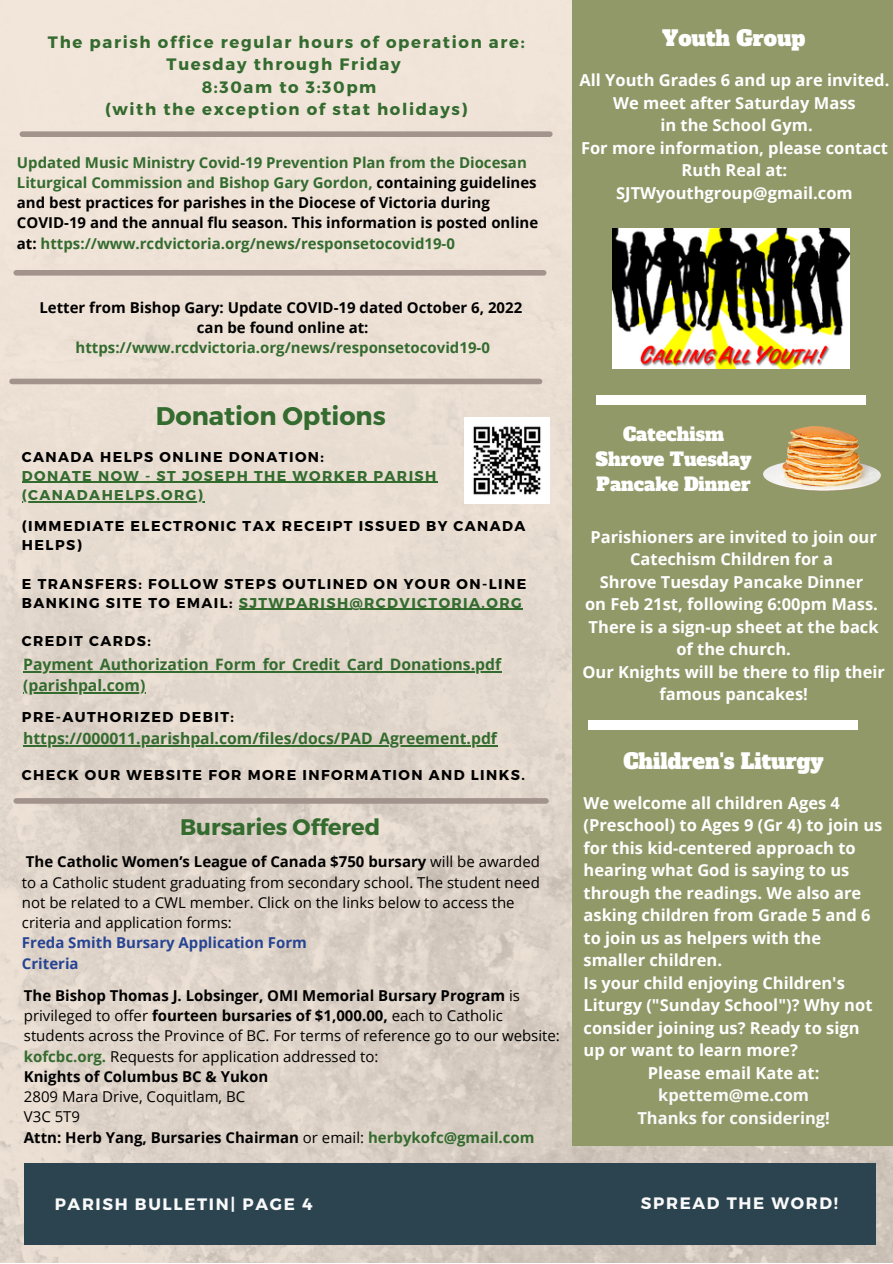
<style>
.page{position:relative;width:893px;height:1264px;background:#fff}
.page>*{position:absolute;margin:0;border:0;box-sizing:border-box;transform-origin:0 0}
.t1{font:700 25.5px "Montserrat";color:#346b2f}
.t2{font:700 22.5px "Montserrat";color:#346b2f}
.t3{font:21px "Alfa Slab One";color:#fff}
.t4{font:18.15px/24.8px "Alfa Slab One";color:#fff;text-align:center}
.t5{font:700 16.5px/22.5px "Open Sans";color:#fff;text-align:center}
.t6{font:700 16.5px/22.5px "Montserrat";letter-spacing:.1em;color:#346b2f;text-align:center}
.t7{font:700 16.5px/22.5px "Open Sans";color:#fafafa;text-align:center}
.t8{font:700 16.5px "Montserrat";letter-spacing:.1em;color:#fafafa}
.t9{font:700 15.75px/21.3px "Open Sans";color:#346b2f}
.t10{font:15px/20.2px "Open Sans";color:#000}
.t11{font:700 15px/20.2px "Open Sans";color:#346b2f}
.t12{font:700 15px/20.2px "Open Sans";color:#000;text-align:center}
.t13{font:700 15px/20.2px "Open Sans";color:#264493}
.t14{font:700 14.25px/19px "Montserrat";letter-spacing:.1em;color:#000}
.t15{font:700 14.25px/19px "Montserrat";letter-spacing:.1em;color:#346b2f}
.s1{color:#000}
.s2{color:#346b2f}
.s3{font-weight:700}
.s4{font-weight:700;color:#346b2f}
</style>
<div class="page">
<img style="left:0;top:0;width:892px;height:1262px">
<div style="left:24px;top:1163px;width:851px;height:81px;background:#2c4450"></div>
<img style="left:464px;top:417px;width:85px;height:86px">
<div style="left:12px;top:378px;width:527px;height:6px;background:#a2948d"></div>
<div style="left:572px;top:0;width:320px;height:1145px;background:#919969"></div>
<div style="left:16px;top:798px;width:530px;height:5px;background:#a2948d"></div>
<img style="left:612px;top:228px;width:237px;height:141px">
<div style="left:588px;top:721px;width:269px;height:9px;background:#fff"></div>
<div style="left:595px;top:395px;width:270px;height:9px;background:#fff"></div>
<div style="left:22px;top:131px;width:528px;height:6px;background:#a2948d"></div>
<div style="left:16px;top:270px;width:527px;height:5px;background:#a2948d"></div>
<hr style="left:22px;top:482px;width:416px;height:1px;background:#346b2f">
<hr style="left:22px;top:501px;width:182px;height:1px;background:#346b2f">
<hr style="left:249px;top:609px;width:274px;height:1px;background:#346b2f">
<hr style="left:23px;top:745px;width:474px;height:1px;background:#346b2f">
<hr style="left:23px;top:671px;width:478px;height:1px;background:#346b2f">
<hr style="left:23px;top:692px;width:122px;height:1px;background:#346b2f">
<img style="left:763px;top:426px;width:117px;height:64px">
<p class="t6" style="left:48px;top:30px;width:478px">The parish office regular hours of operation are:<br>Tuesday through Friday<br>8:30am to 3:30pm<br>(with the exception of stat holidays)</p>
<p class="t11" style="left:17px;top:152px;width:523px">Updated Music Ministry Covid-19 Prevention Plan from the Diocesan Liturgical Commission and Bishop Gary Gordon, <span class="s1">containing guidelines and best practices for parishes in the Diocese of Victoria during COVID-19 and the annual flu season. This information is posted online at:</span> https://www.rcdvictoria.org/news/responsetocovid19-0</p>
<p class="t12" style="left:39px;top:297px;width:484px">Letter from Bishop Gary: Update COVID-19 dated October 6, 2022 can be found online at:</p>
<p class="t11" style="left:76px;top:337px;width:416px">https://www.rcdvictoria.org/news/responsetocovid19-0</p>
<h1 class="t1" style="left:156px;top:399px;width:231px">Donation Options</h1>
<p class="t14" style="left:22px;top:446px;width:303px">CANADA HELPS ONLINE DONATION:</p>
<p class="t15" style="left:22px;top:465px;width:416px">DONATE NOW - ST JOSEPH THE WORKER PARISH (CANADAHELPS.ORG)</p>
<p class="t14" style="left:22px;top:516px;width:505px">(IMMEDIATE ELECTRONIC TAX RECEIPT ISSUED BY CANADA<br>HELPS)</p>
<p class="t14" style="left:22px;top:573px;width:506px">E TRANSFERS: FOLLOW STEPS OUTLINED ON YOUR ON-LINE<br>BANKING SITE TO EMAIL: <span class="s2">SJTWPARISH@RCDVICTORIA.ORG</span></p>
<p class="t14" style="left:22px;top:630px;width:130px">CREDIT CARDS:</p>
<p class="t9" style="left:23px;top:653px;width:479px">Payment_Authorization_Form_for_Credit_Card_Donations.pdf (parishpal.com)</p>
<p class="t14" style="left:22px;top:707px;width:213px">PRE-AUTHORIZED DEBIT:</p>
<p class="t9" style="left:23px;top:727px;width:475px">https://000011.parishpal.com/files/docs/PAD_Agreement.pdf</p>
<p class="t14" style="left:22px;top:764px;width:504px">CHECK OUR WEBSITE FOR MORE INFORMATION AND LINKS.</p>
<h2 class="t2" style="left:180px;top:812px;width:202px">Bursaries Offered</h2>
<p class="t10" style="left:22px;top:851px;width:519px"><span class="s3">The Catholic Women’s League of Canada $750 bursary</span> will be awarded to a Catholic student graduating from secondary school. The student need not be related to a CWL member. Click on the links below to access the criteria and application forms:</p>
<p class="t13" style="left:22px;top:932px;width:286px">Freda Smith Bursary Application Form<br>Criteria</p>
<p class="t10" style="left:24px;top:984px;width:537px"><span class="s3">The Bishop Thomas J. Lobsinger, OMI Memorial Bursary Program</span> is privileged to offer <span class="s3">fourteen bursaries of $1,000.00,</span> each to Catholic students across the Province of BC. For terms of reference go to our website: <span class="s4">kofcbc.org.</span> Requests for application addressed to:<br><span class="s3">Knights of Columbus BC &amp; Yukon</span></p>
<p class="t10" style="left:24px;top:1086px;width:512px">2809 Mara Drive, Coquitlam, BC<br>V3C 5T9<br><span class="s3">Attn: Herb Yang, Bursaries Chairman</span> or email: <span class="s4">herbykofc@gmail.com</span></p>
<p class="t3" style="left:662px;top:25px;width:145px">Youth Group</p>
<p class="t5" style="left:579px;top:69px;width:311px">All Youth Grades 6 and up are invited.<br>We meet after Saturday Mass<br>in the School Gym.<br>For more information, please contact<br>Ruth Real at:<br>SJTWyouthgroup@gmail.com</p>
<p class="t4" style="left:595px;top:422px;width:157px">Catechism<br>Shrove Tuesday<br>Pancake Dinner</p>
<p class="t5" style="left:582px;top:525px;width:304px">Parishioners are invited to join our<br>Catechism Children for a<br>Shrove Tuesday Pancake Dinner<br>on Feb 21st, following 6:00pm Mass.<br>There is a sign-up sheet at the back of the church.<br>Our Knights will be there to flip their famous pancakes!</p>
<p class="t3" style="left:623px;top:746px;width:202px">Children's Liturgy</p>
<p class="t5" style="left:583px;top:791px;width:258px">We welcome all children Ages 4</p>
<p class="t5" style="left:583px;top:813px;width:300px">(Preschool) to Ages 9 (Gr 4) to join us</p>
<p class="t5" style="left:583px;top:836px;width:273px">for this kid-centered approach to</p>
<p class="t5" style="left:583px;top:858px;width:267px">hearing what God is saying to us</p>
<p class="t5" style="left:583px;top:880px;width:279px">through the readings. We also are</p>
<p class="t5" style="left:583px;top:903px;width:288px">asking children from Grade 5 and 6</p>
<p class="t5" style="left:583px;top:925px;width:239px">to join us as helpers with the</p>
<p class="t5" style="left:583px;top:948px;width:140px">smaller children.</p>
<p class="t5" style="left:583px;top:970px;width:263px">Is your child enjoying Children's</p>
<p class="t5" style="left:583px;top:993px;width:290px">Liturgy ("Sunday School")? Why not</p>
<p class="t5" style="left:583px;top:1015px;width:277px">consider joining us? Ready to sign</p>
<p class="t5" style="left:583px;top:1038px;width:216px">up or want to learn more?</p>
<p class="t5" style="left:648px;top:1060px;width:173px">Please email Kate at:</p>
<p class="t7" style="left:637px;top:1083px;width:194px">kpettem@me.com<br>Thanks for considering!</p>
<p class="t8" style="left:55px;top:1193px;width:259px">PARISH BULLETIN| PAGE 4</p>
<p class="t8" style="left:641px;top:1192px;width:198px">SPREAD THE WORD!</p>
</div>
